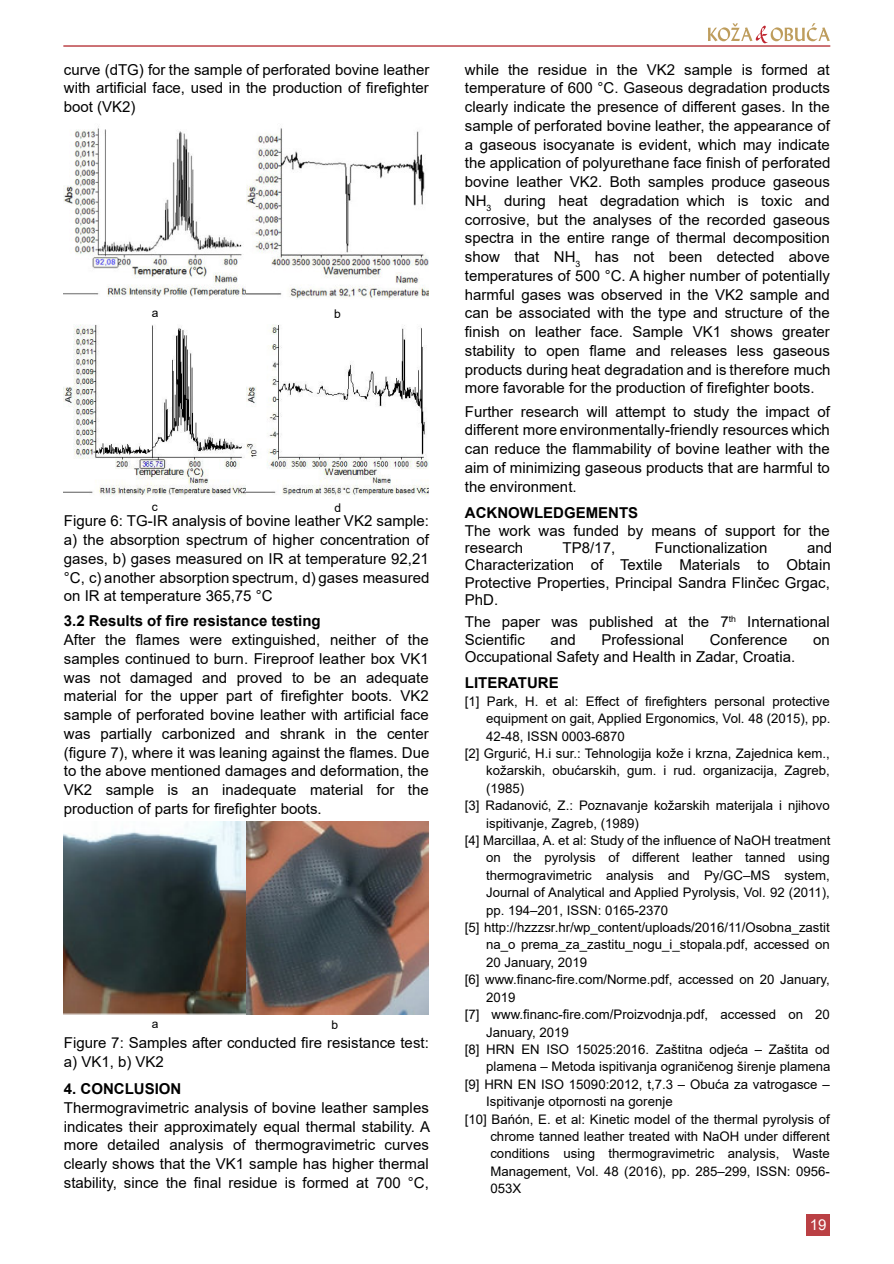
<style>
.page{position:relative;width:894px;height:1264px;background:#fff}
.page>*{position:absolute;margin:0;border:0;box-sizing:border-box;transform-origin:0 0}
.t1{font:15px/18.8px "Arial";color:#000;text-align:justify}
.t2{font:700 15px "Arial";color:#000}
.t3{font:15px "Arial";color:#fff}
.t4{font:13.2px "Arial";color:#000}
.t5{font:12px "Arial";color:#000}
</style>
<div class="page">
<hr style="left:64px;top:45px;width:765px;height:2px;background:#ba4044">
<svg style="left:708px;top:23px;width:121px;height:20px"></svg>
<div style="left:806px;top:1214px;width:23px;height:21px;background:#ba4044"></div>
<img style="left:64px;top:821px;width:364px;height:193px">
<img style="left:64px;top:126px;width:364px;height:173px">
<img style="left:64px;top:324px;width:364px;height:172px">
<p class="t1" style="left:64px;top:61px;width:367px">curve (dTG) for the sample of perforated bovine leather with artificial face, used in the production of firefighter boot (VK2)</p>
<p class="t5" style="left:152px;top:308px;width:8px">a</p>
<p class="t5" style="left:334px;top:309px;width:8px">b</p>
<p class="t5" style="left:152px;top:502px;width:7px">c</p>
<p class="t5" style="left:334px;top:503px;width:8px">d</p>
<p class="t1" style="left:64px;top:513px;width:367px">Figure 6: TG-IR analysis of bovine leather VK2 sample: a) the absorption spectrum of higher concentration of gases, b) gases measured on IR at temperature 92,21 °C, c) another absorption spectrum, d) gases measured on IR at temperature 365,75 °C</p>
<p class="t2" style="left:64px;top:615px;width:258px">3.2 Results of fire resistance testing</p>
<p class="t1" style="left:64px;top:631px;width:367px">After the flames were extinguished, neither of the samples continued to burn. Fireproof leather box VK1 was not damaged and proved to be an adequate material for the upper part of firefighter boots. VK2 sample of perforated bovine leather with artificial face was partially carbonized and shrank in the center (figure 7), where it was leaning against the flames. Due to the above mentioned damages and deformation, the VK2 sample is an inadequate material for the production of parts for firefighter boots.</p>
<p class="t5" style="left:152px;top:1019px;width:8px">a</p>
<p class="t5" style="left:331px;top:1020px;width:8px">b</p>
<p class="t1" style="left:64px;top:1034px;width:366px">Figure 7: Samples after conducted fire resistance test: a) VK1, b) VK2</p>
<p class="t2" style="left:64px;top:1083px;width:119px">4. CONCLUSION</p>
<p class="t1" style="left:64px;top:1099px;width:367px">Thermogravimetric analysis of bovine leather samples indicates their approximately equal thermal stability. A more detailed analysis of thermogravimetric curves clearly shows that the VK1 sample has higher thermal stability, since the final residue is formed at 700 °C,</p>
<p class="t1" style="left:464px;top:61px;width:367px">while the residue in the VK2 sample is formed at temperature of 600 °C. Gaseous degradation products clearly indicate the presence of different gases. In the sample of perforated bovine leather, the appearance of a gaseous isocyanate is evident, which may indicate the application of polyurethane face finish of perforated bovine leather VK2. Both samples produce gaseous NH<sub>3</sub> during heat degradation which is toxic and corrosive, but the analyses of the recorded gaseous spectra in the entire range of thermal decomposition show that NH<sub>3</sub> has not been detected above temperatures of 500 °C. A higher number of potentially harmful gases was observed in the VK2 sample and can be associated with the type and structure of the finish on leather face. Sample VK1 shows greater stability to open flame and releases less gaseous products during heat degradation and is therefore much more favorable for the production of firefighter boots.</p>
<p class="t1" style="left:464px;top:403px;width:366px">Further research will attempt to study the impact of different more environmentally-friendly resources which can reduce the flammability of bovine leather with the aim of minimizing gaseous products that are harmful to the environment.</p>
<p class="t2" style="left:464px;top:507px;width:175px">ACKNOWLEDGEMENTS</p>
<p class="t1" style="left:464px;top:523px;width:366px;line-height:17.4px">The work was funded by means of support for the research</p>
<p class="t1" style="left:562px;top:539px;width:54px">TP8/17,</p>
<p class="t1" style="left:654px;top:539px;width:114px">Functionalization</p>
<p class="t1" style="left:464px;top:540px;width:369px;line-height:17.4px;text-align:left;text-indent:342px">and<br>Characterization of Textile Materials to Obtain<br>Protective Properties, Principal Sandra Flinčec Grgac,<br>PhD.</p>
<p class="t1" style="left:464px;top:614px;width:366px;line-height:17.4px">The paper was published at the 7<sup>th</sup> International<br>Scientific</p>
<p class="t1" style="left:550px;top:631px;width:27px">and</p>
<p class="t1" style="left:601px;top:631px;width:84px">Professional</p>
<p class="t1" style="left:709px;top:631px;width:79px">Conference</p>
<p class="t1" style="left:812px;top:631px;width:18px">on</p>
<p class="t1" style="left:464px;top:648px;width:332px">Occupational Safety and Health in Zadar, Croatia.</p>
<p class="t2" style="left:464px;top:677px;width:95px">LITERATURE</p>
<p class="t4" style="left:464px;top:696px;width:366px">[1] Park, H. et al: Effect of firefighters personal protective</p>
<p class="t4" style="left:486px;top:713px;width:346px">equipment on gait, Applied Ergonomics, Vol. 48 (2015), pp.</p>
<p class="t4" style="left:486px;top:731px;width:140px">42-48, ISSN 0003-6870</p>
<p class="t4" style="left:464px;top:748px;width:366px">[2] Grgurić, H.i sur.: Tehnologĳa kože i krzna, Zajednica kem.,</p>
<p class="t4" style="left:486px;top:765px;width:345px">kožarskih, obućarskih, gum. i rud. organizacĳa, Zagreb,</p>
<p class="t4" style="left:486px;top:783px;width:40px">(1985)</p>
<p class="t4" style="left:464px;top:800px;width:366px">[3] Radanović, Z.: Poznavanje kožarskih materĳala i njihovo</p>
<p class="t4" style="left:486px;top:818px;width:154px">ispitivanje, Zagreb, (1989)</p>
<p class="t4" style="left:464px;top:835px;width:367px">[4] Marcillaa, A. et al: Study of the influence of NaOH treatment</p>
<p class="t4" style="left:486px;top:852px;width:345px">on the pyrolysis of different leather tanned using</p>
<p class="t4" style="left:486px;top:870px;width:345px">thermogravimetric analysis and Py/GC–MS system,</p>
<p class="t4" style="left:486px;top:887px;width:345px">Journal of Analytical and Applied Pyrolysis, Vol. 92 (2011),</p>
<p class="t4" style="left:486px;top:905px;width:184px">pp. 194–201, ISSN: 0165-2370</p>
<p class="t4" style="left:464px;top:922px;width:366px">[5] http://hzzzsr.hr/wp_content/uploads/2016/11/Osobna_zastit</p>
<p class="t4" style="left:486px;top:939px;width:345px">na_o prema_za_zastitu_nogu_i_stopala.pdf, accessed on</p>
<p class="t4" style="left:486px;top:957px;width:103px">20 January, 2019</p>
<p class="t4" style="left:464px;top:974px;width:366px">[6] www.financ-fire.com/Norme.pdf, accessed on 20 January,</p>
<p class="t4" style="left:486px;top:992px;width:31px">2019</p>
<p class="t4" style="left:464px;top:1009px;width:366px">[7] www.financ-fire.com/Proizvodnja.pdf, accessed on 20</p>
<p class="t4" style="left:486px;top:1026px;width:84px">January, 2019</p>
<p class="t4" style="left:464px;top:1044px;width:366px">[8] HRN EN ISO 15025:2016. Zaštitna odjeća – Zaštita od</p>
<p class="t4" style="left:486px;top:1061px;width:346px">plamena – Metoda ispitivanja ograničenog širenje plamena</p>
<p class="t4" style="left:464px;top:1079px;width:366px">[9] HRN EN ISO 15090:2012, t,7.3 – Obuća za vatrogasce –</p>
<p class="t4" style="left:486px;top:1096px;width:188px">Ispitivanje otpornosti na gorenje</p>
<p class="t4" style="left:464px;top:1113px;width:366px">[10] Bańón, E. et al: Kinetic model of the thermal pyrolysis of</p>
<p class="t4" style="left:490px;top:1131px;width:341px">chrome tanned leather treated with NaOH under different</p>
<p class="t4" style="left:490px;top:1148px;width:341px">conditions using thermogravimetric analysis, Waste</p>
<p class="t4" style="left:490px;top:1166px;width:341px">Management, Vol. 48 (2016), pp. 285–299, ISSN: 0956-</p>
<p class="t4" style="left:490px;top:1183px;width:32px">053X</p>
<p class="t3" style="left:809px;top:1219px;width:18px">19</p>
</div>
